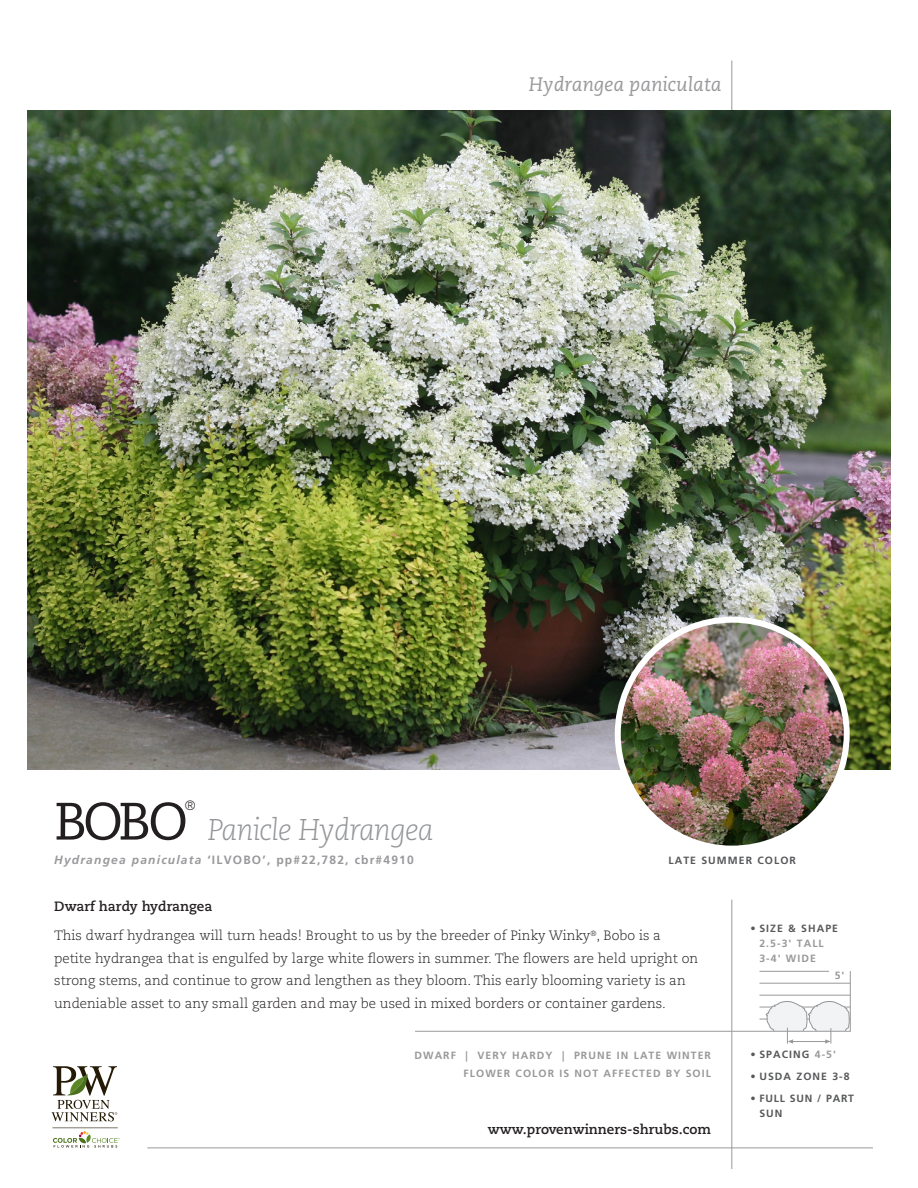
<style>
.page{position:relative;width:918px;height:1188px;background:#fff}
.page>*{position:absolute;margin:0;border:0;box-sizing:border-box;transform-origin:0 0}
.t1{font:52.5px "Caecilia";color:#231f20}
.t2{font:italic 300 30px "Caecilia";letter-spacing:-.03em;color:#939598}
.t3{font:italic 19.5px "Caecilia";color:#99989b}
.t4{font:300 13.5px/22.5px "Caecilia";color:#231f20}
.t5{font:700 13.5px "Caecilia";color:#231f20}
.t6{font:700 12px "Frutiger";letter-spacing:.1em;color:#99989b}
.t7{font:700 10.5px/18px "Frutiger";letter-spacing:.1em;color:#99989b;text-align:right}
.t8{font:700 10.5px "Frutiger";letter-spacing:.1em;color:#57585a}
.t9{font:700 10.5px/15px "Frutiger";letter-spacing:.075em;color:#57585a}
.s1{font-style:italic}
.s2{font-weight:700}
.s3{color:#99989b}
</style>
<div class="page">
<hr style="left:731px;top:60px;width:1px;height:67px;background:#99989b">
<img style="left:27px;top:110px;width:864px;height:660px">
<hr style="left:731px;top:900px;width:1px;height:269px;background:#99989b">
<svg style="left:415px;top:970px;width:436px;height:74px"></svg>
<hr style="left:147px;top:1148px;width:726px;height:1px;background:#99989b">
<svg style="left:51px;top:1066px;width:66px;height:55px"></svg>
<svg style="left:52px;top:1128px;width:68px;height:20px"></svg>
<img style="left:618px;top:620px;width:229px;height:229px;border-radius:114px">
<div style="left:615px;top:617px;width:235px;height:235px;border:6px solid #fff;border-radius:50%"></div>
<h3 class="t3" style="left:529px;top:74px;width:195px">Hydrangea paniculata</h3>
<h1 class="t1" style="left:54px;top:791px;width:135px">BOBO</h1>
<p class="t4" style="left:185px;top:794px;width:12px">®</p>
<h2 class="t2" style="left:207px;top:812px;width:228px">Panicle Hydrangea</h2>
<p class="t6" style="left:54px;top:853px;width:361px"><span class="s1">Hydrangea paniculata</span> ‘ILVOBO’, pp#22,782, cbr#4910</p>
<p class="t8" style="left:668px;top:854px;width:129px">LATE SUMMER COLOR</p>
<p class="t4" style="left:54px;top:892px;width:608px;line-height:29.2px"><span class="s2">Dwarf hardy hydrangea<br></span>This dwarf hydrangea will turn heads! Brought to us by the breeder of Pinky Winky<sup>®</sup>, Bobo is a</p>
<p class="t4" style="left:54px;top:947px;width:646px">petite hydrangea that is engulfed by large white flowers in summer. The flowers are held upright on strong stems, and continue to grow and lengthen as they bloom. This early blooming variety is an undeniable asset to any small garden and may be used in mixed borders or container gardens.</p>
<p class="t8" style="left:750px;top:922px;width:89px">• SIZE &amp; SHAPE</p>
<p class="t7" style="left:759px;top:936px;width:66px;line-height:15px;text-align:left">2.5-3' TALL<br>3-4' WIDE</p>
<p class="t7" style="left:835px;top:966px;width:11px">5'</p>
<p class="t7" style="left:415px;top:1046px;width:298px">DWARF | VERY HARDY | PRUNE IN LATE WINTER<br>FLOWER COLOR IS NOT AFFECTED BY SOIL</p>
<p class="t8" style="left:750px;top:1048px;width:87px">• SPACING <span class="s3">4-5'</span></p>
<p class="t8" style="left:750px;top:1070px;width:101px">• USDA ZONE 3-8</p>
<p class="t9" style="left:759px;top:1090px;width:96px;text-indent:-9px">• FULL SUN / PART<br>SUN</p>
<p class="t5" style="left:488px;top:1121px;width:225px">www.provenwinners-shrubs.com</p>
</div>
